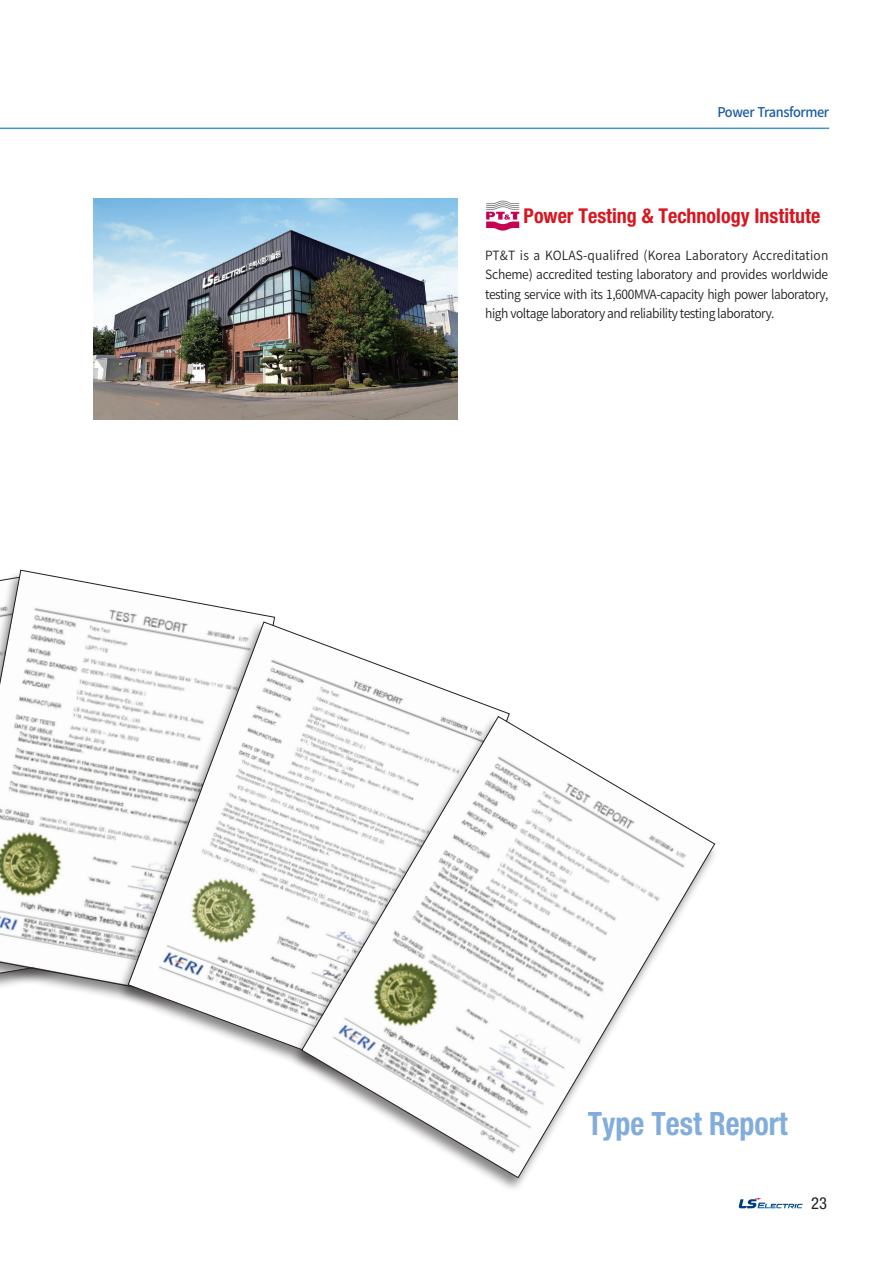
<style>
.page{position:relative;width:893px;height:1263px;background:#fff}
.page>*{position:absolute;margin:0;border:0;box-sizing:border-box;transform-origin:0 0}
.t1{font:700 condensed 32.25px "Helvetica Neue";color:#82addb;scale:.93 1}
.t2{font:700 condensed 20.4px "Helvetica Neue";color:#d7171f}
.t3{font:condensed 16.5px "Helvetica Neue";color:#231f20}
.t4{font:500 13.5px "Noto Sans CJ Kkr";letter-spacing:-.03em;color:#1a5ca5;scale:.95 1}
.t5{font:600 12.75px/19.5px "Noto Sans CJ Kkr";letter-spacing:-.035em;color:#231f20;text-align:justify;scale:.95 1}
</style>
<div class="page">
<svg style="left:739px;top:1198px;width:64px;height:10px"></svg>
<hr style="left:0;top:128px;width:829px;height:1px;background:#4194d0">
<img style="left:94px;top:198px;width:364px;height:221px">
<svg style="left:486px;top:201px;width:33px;height:30px"></svg>
<svg style="left:0;top:569px;width:275px;height:428px"></svg>
<div style="left:115px;top:621px;width:399px;height:472px;background:#231f20;opacity:.55"></div>
<svg style="left:127px;top:621px;width:383px;height:456px"></svg>
<div style="left:289px;top:716px;width:430px;height:477px;background:#231f20;opacity:.55"></div>
<svg style="left:301px;top:716px;width:414px;height:462px"></svg>
<p class="t4" style="left:717px;top:104px;width:119px">Power Transformer</p>
<h2 class="t2" style="left:524px;top:204px;width:298px">Power Testing &amp; Technology Institute</h2>
<p class="t5" style="left:485px;top:246px;width:363px">PT&amp;T is a KOLAS-qualifred (Korea Laboratory Accreditation Scheme) accredited testing laboratory and provides worldwide testing service with its 1,600MVA-capacity high power laboratory, high voltage laboratory and reliability testing laboratory.</p>
<h1 class="t1" style="left:588px;top:1104px;width:217px">Type Test Report</h1>
<p class="t3" style="left:811px;top:1193px;width:17px">23</p>
</div>
